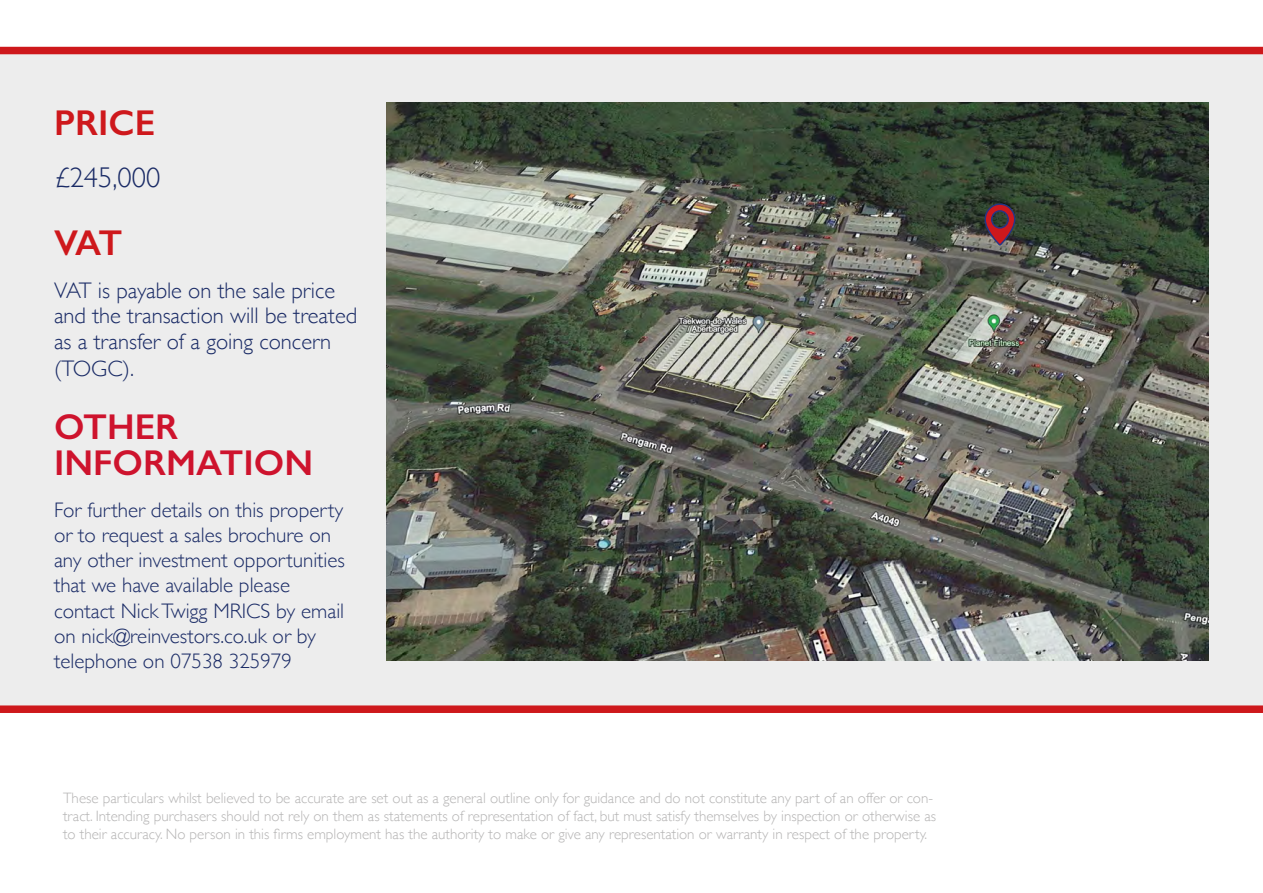
<style>
.page{position:relative;width:1263px;height:893px;background:#fff}
.page>*{position:absolute;margin:0;border:0;box-sizing:border-box;transform-origin:0 0}
.t1{font:600 36px/36px "Gill Sans";color:#ce132d}
.t2{font:600 36px "Gill Sans";color:#ce181c}
.t3{font:300 28.5px "Gill Sans";color:#1a2b66}
.t4{font:300 22.5px/26px "Gill Sans";color:#1a2b66}
.t5{font:300 21px/25.2px "Gill Sans";color:#1a2b66}
.t6{font:300 15px/18px "Gill Sans";color:#b5b4b4}
</style>
<div class="page">
<div style="left:0;top:47px;width:1263px;height:666px;background:#ededed"></div>
<img style="left:386px;top:103px;width:823px;height:557px">
<svg style="left:984px;top:203px;width:32px;height:44px"></svg>
<h1 class="t2" style="left:54px;top:101px;width:103px">PRICE</h1>
<h2 class="t3" style="left:54px;top:155px;width:108px">£245,000</h2>
<h1 class="t2" style="left:54px;top:221px;width:70px">VAT</h1>
<h3 class="t4" style="left:54px;top:276px;width:305px">VAT is payable on the sale price and the transaction will be treated as a transfer of a going concern (TOGC).</h3>
<h1 class="t1" style="left:54px;top:408px;width:261px">OTHER<br>INFORMATION</h1>
<h3 class="t5" style="left:54px;top:496px;width:293px">For further details on this property or to request a sales brochure on any other investment opportunities that we have available please contact Nick Twigg MRICS by email on nick@reinvestors.co.uk or by telephone on 07538 325979</h3>
<p class="t6" style="left:63px;top:788px;width:874px">These particulars whilst believed to be accurate are set out as a general outline only for guidance and do not constitute any part of an offer or con&shy;tract. Intending purchasers should not rely on them as statements of representation of fact, but must satisfy themselves by inspection or otherwise as to their accuracy. No person in this firms employment has the authority to make or give any representation or warranty in respect of the property.</p>
</div>
